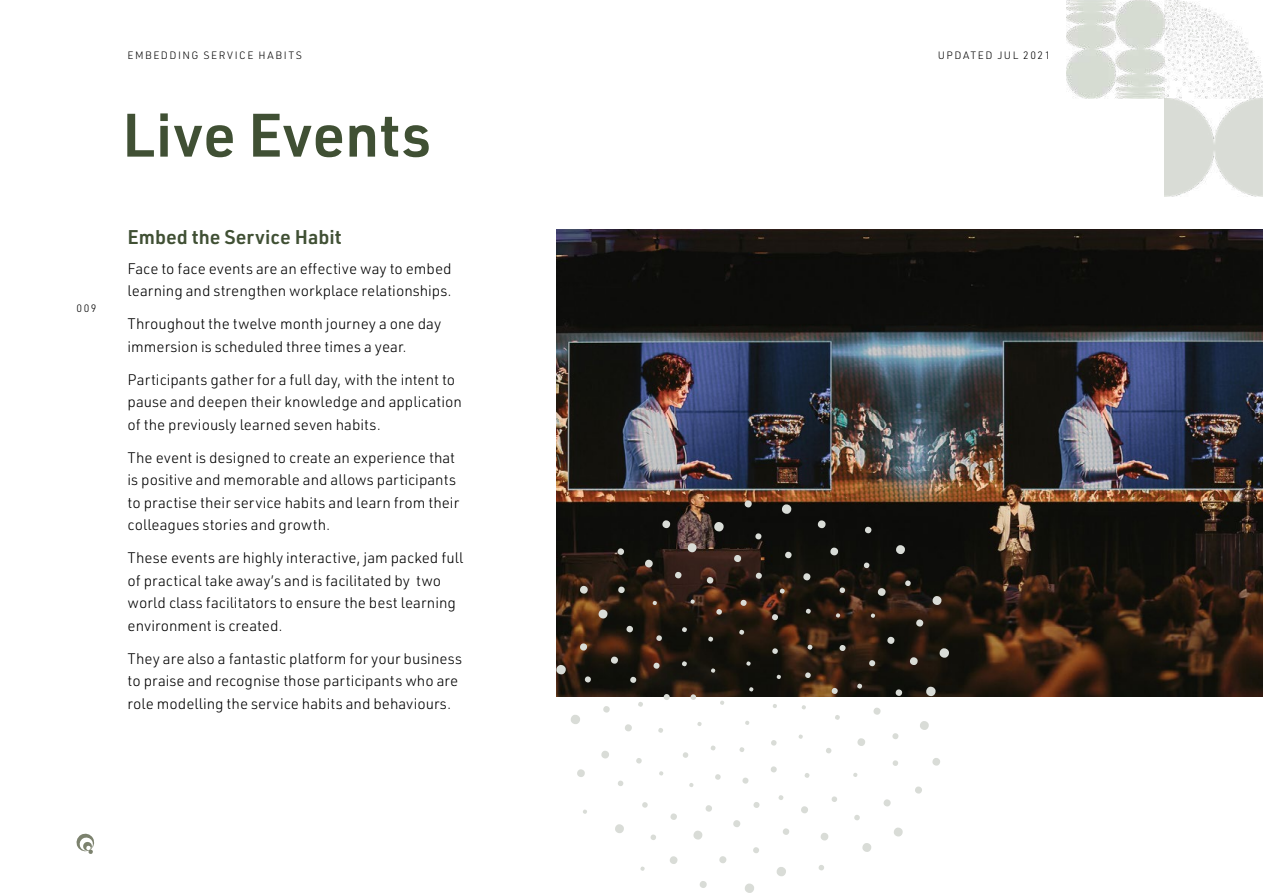
<style>
.page{position:relative;width:1263px;height:893px;background:#fff}
.page>*{position:absolute;margin:0;border:0;box-sizing:border-box;transform-origin:0 0}
.t1{font:600 60px "URWDIN";color:#405034}
.t2{font:600 19.5px "URWDIN";color:#405034}
.t3{font:300 15px/22.5px "URWDIN";color:#000}
.t4{font:300 10.5px "URWDIN";letter-spacing:.14em;color:#000}
</style>
<div class="page">
<img style="left:1165px;top:0;width:98px;height:196px">
<img style="left:1067px;top:0;width:97px;height:98px">
<img style="left:556px;top:230px;width:707px;height:466px">
<svg style="left:857px;top:738px;width:8px;height:8px"></svg>
<svg style="left:925px;top:686px;width:11px;height:11px"></svg>
<svg style="left:932px;top:595px;width:10px;height:11px"></svg>
<svg style="left:873px;top:707px;width:8px;height:8px"></svg>
<svg style="left:831px;top:687px;width:7px;height:7px"></svg>
<svg style="left:909px;top:657px;width:9px;height:9px"></svg>
<svg style="left:835px;top:715px;width:5px;height:5px"></svg>
<svg style="left:939px;top:648px;width:10px;height:10px"></svg>
<svg style="left:920px;top:721px;width:9px;height:9px"></svg>
<svg style="left:916px;top:619px;width:8px;height:8px"></svg>
<svg style="left:895px;top:689px;width:7px;height:7px"></svg>
<svg style="left:839px;top:645px;width:7px;height:6px"></svg>
<svg style="left:932px;top:758px;width:8px;height:8px"></svg>
<svg style="left:887px;top:636px;width:8px;height:8px"></svg>
<svg style="left:807px;top:644px;width:6px;height:6px"></svg>
<svg style="left:869px;top:660px;width:6px;height:7px"></svg>
<svg style="left:857px;top:683px;width:5px;height:6px"></svg>
<svg style="left:892px;top:733px;width:7px;height:6px"></svg>
<svg style="left:801px;top:705px;width:5px;height:5px"></svg>
<svg style="left:805px;top:672px;width:6px;height:6px"></svg>
<svg style="left:773px;top:704px;width:4px;height:4px"></svg>
<svg style="left:601px;top:751px;width:8px;height:8px"></svg>
<svg style="left:682px;top:627px;width:5px;height:5px"></svg>
<svg style="left:571px;top:715px;width:9px;height:9px"></svg>
<svg style="left:598px;top:609px;width:10px;height:10px"></svg>
<svg style="left:625px;top:724px;width:7px;height:8px"></svg>
<svg style="left:626px;top:625px;width:7px;height:8px"></svg>
<svg style="left:663px;top:694px;width:7px;height:6px"></svg>
<svg style="left:683px;top:752px;width:5px;height:6px"></svg>
<svg style="left:711px;top:668px;width:4px;height:5px"></svg>
<svg style="left:579px;top:585px;width:9px;height:9px"></svg>
<svg style="left:658px;top:728px;width:5px;height:5px"></svg>
<svg style="left:556px;top:664px;width:10px;height:11px"></svg>
<svg style="left:862px;top:843px;width:10px;height:9px"></svg>
<svg style="left:580px;top:643px;width:7px;height:8px"></svg>
<svg style="left:603px;top:706px;width:7px;height:7px"></svg>
<svg style="left:653px;top:662px;width:7px;height:7px"></svg>
<svg style="left:656px;top:635px;width:6px;height:6px"></svg>
<svg style="left:659px;top:771px;width:5px;height:5px"></svg>
<svg style="left:583px;top:809px;width:4px;height:5px"></svg>
<svg style="left:577px;top:769px;width:8px;height:8px"></svg>
<svg style="left:610px;top:656px;width:8px;height:8px"></svg>
<svg style="left:682px;top:661px;width:5px;height:5px"></svg>
<svg style="left:630px;top:676px;width:7px;height:7px"></svg>
<svg style="left:638px;top:702px;width:5px;height:5px"></svg>
<svg style="left:584px;top:676px;width:7px;height:7px"></svg>
<svg style="left:636px;top:758px;width:6px;height:6px"></svg>
<svg style="left:697px;top:722px;width:5px;height:4px"></svg>
<svg style="left:690px;top:694px;width:6px;height:6px"></svg>
<svg style="left:720px;top:700px;width:4px;height:5px"></svg>
<svg style="left:652px;top:601px;width:5px;height:4px"></svg>
<svg style="left:618px;top:780px;width:6px;height:6px"></svg>
<svg style="left:618px;top:586px;width:7px;height:7px"></svg>
<svg style="left:830px;top:547px;width:9px;height:9px"></svg>
<svg style="left:708px;top:636px;width:5px;height:6px"></svg>
<svg style="left:781px;top:504px;width:11px;height:10px"></svg>
<svg style="left:687px;top:543px;width:10px;height:10px"></svg>
<svg style="left:803px;top:573px;width:8px;height:8px"></svg>
<svg style="left:706px;top:577px;width:8px;height:7px"></svg>
<svg style="left:772px;top:614px;width:6px;height:7px"></svg>
<svg style="left:746px;top:661px;width:5px;height:5px"></svg>
<svg style="left:662px;top:520px;width:9px;height:9px"></svg>
<svg style="left:805px;top:608px;width:6px;height:6px"></svg>
<svg style="left:714px;top:521px;width:10px;height:11px"></svg>
<svg style="left:895px;top:545px;width:10px;height:10px"></svg>
<svg style="left:744px;top:500px;width:8px;height:8px"></svg>
<svg style="left:785px;top:551px;width:7px;height:8px"></svg>
<svg style="left:740px;top:599px;width:7px;height:7px"></svg>
<svg style="left:716px;top:609px;width:6px;height:6px"></svg>
<svg style="left:836px;top:613px;width:4px;height:5px"></svg>
<svg style="left:817px;top:520px;width:9px;height:9px"></svg>
<svg style="left:734px;top:554px;width:8px;height:8px"></svg>
<svg style="left:739px;top:629px;width:5px;height:6px"></svg>
<svg style="left:755px;top:572px;width:7px;height:7px"></svg>
<svg style="left:779px;top:588px;width:6px;height:6px"></svg>
<svg style="left:755px;top:533px;width:7px;height:7px"></svg>
<svg style="left:839px;top:587px;width:6px;height:6px"></svg>
<svg style="left:776px;top:674px;width:5px;height:5px"></svg>
<svg style="left:772px;top:648px;width:6px;height:6px"></svg>
<svg style="left:749px;top:687px;width:5px;height:5px"></svg>
<svg style="left:690px;top:599px;width:5px;height:5px"></svg>
<svg style="left:863px;top:562px;width:7px;height:6px"></svg>
<svg style="left:675px;top:571px;width:7px;height:8px"></svg>
<svg style="left:820px;top:833px;width:9px;height:8px"></svg>
<svg style="left:710px;top:745px;width:6px;height:6px"></svg>
<svg style="left:776px;top:867px;width:10px;height:10px"></svg>
<svg style="left:693px;top:830px;width:10px;height:10px"></svg>
<svg style="left:801px;top:806px;width:7px;height:8px"></svg>
<svg style="left:705px;top:805px;width:7px;height:7px"></svg>
<svg style="left:771px;top:766px;width:6px;height:7px"></svg>
<svg style="left:826px;top:748px;width:6px;height:6px"></svg>
<svg style="left:745px;top:721px;width:5px;height:4px"></svg>
<svg style="left:640px;top:866px;width:5px;height:5px"></svg>
<svg style="left:670px;top:856px;width:8px;height:8px"></svg>
<svg style="left:804px;top:773px;width:6px;height:5px"></svg>
<svg style="left:745px;top:883px;width:9px;height:10px"></svg>
<svg style="left:719px;top:856px;width:8px;height:7px"></svg>
<svg style="left:783px;top:828px;width:6px;height:7px"></svg>
<svg style="left:742px;top:777px;width:7px;height:7px"></svg>
<svg style="left:715px;top:774px;width:6px;height:6px"></svg>
<svg style="left:853px;top:773px;width:5px;height:4px"></svg>
<svg style="left:733px;top:820px;width:8px;height:7px"></svg>
<svg style="left:739px;top:747px;width:6px;height:5px"></svg>
<svg style="left:753px;top:802px;width:7px;height:6px"></svg>
<svg style="left:778px;top:795px;width:6px;height:5px"></svg>
<svg style="left:753px;top:847px;width:6px;height:6px"></svg>
<svg style="left:831px;top:796px;width:6px;height:6px"></svg>
<svg style="left:798px;top:734px;width:5px;height:5px"></svg>
<svg style="left:771px;top:740px;width:6px;height:6px"></svg>
<svg style="left:689px;top:783px;width:5px;height:4px"></svg>
<svg style="left:854px;top:815px;width:6px;height:6px"></svg>
<svg style="left:670px;top:813px;width:7px;height:7px"></svg>
<svg style="left:870px;top:613px;width:5px;height:5px"></svg>
<svg style="left:892px;top:760px;width:6px;height:6px"></svg>
<svg style="left:905px;top:580px;width:6px;height:6px"></svg>
<svg style="left:644px;top:559px;width:9px;height:9px"></svg>
<svg style="left:642px;top:802px;width:6px;height:6px"></svg>
<svg style="left:650px;top:834px;width:6px;height:6px"></svg>
<svg style="left:615px;top:824px;width:9px;height:9px"></svg>
<svg style="left:864px;top:526px;width:8px;height:8px"></svg>
<svg style="left:877px;top:588px;width:9px;height:8px"></svg>
<svg style="left:883px;top:799px;width:8px;height:8px"></svg>
<svg style="left:818px;top:865px;width:6px;height:6px"></svg>
<svg style="left:617px;top:548px;width:7px;height:7px"></svg>
<svg style="left:894px;top:827px;width:9px;height:10px"></svg>
<svg style="left:915px;top:786px;width:7px;height:8px"></svg>
<svg style="left:699px;top:881px;width:8px;height:7px"></svg>
<svg style="left:76px;top:833px;width:19px;height:21px"></svg>
<p class="t4" style="left:77px;top:304px;width:21px">009</p>
<p class="t4" style="left:128px;top:49px;width:176px">EMBEDDING SERVICE HABITS</p>
<h1 class="t1" style="left:122px;top:113px;width:311px">Live Events</h1>
<h2 class="t2" style="left:128px;top:230px;width:215px">Embed the Service Habit</h2>
<p class="t3" style="left:128px;top:258px;width:326px">Face to face events are an effective way to embed learning and strengthen workplace relationships.</p>
<p class="t3" style="left:128px;top:314px;width:315px">Throughout the twelve month journey a one day immersion is scheduled three times a year.</p>
<p class="t3" style="left:128px;top:369px;width:336px">Participants gather for a full day, with the intent to pause and deepen their knowledge and application of the previously learned seven habits.</p>
<p class="t3" style="left:128px;top:447px;width:333px">The event is designed to create an experience that is positive and memorable and allows participants to practise their service habits and learn from their colleagues stories and growth.</p>
<p class="t3" style="left:128px;top:548px;width:337px">These events are highly interactive, jam packed full of practical take away’s and is facilitated by two world class facilitators to ensure the best learning environment is created.</p>
<p class="t3" style="left:128px;top:648px;width:336px">They are also a fantastic platform for your business to praise and recognise those participants who are role modelling the service habits and behaviours.</p>
<p class="t4" style="left:938px;top:49px;width:114px">UPDATED JUL 2021</p>
</div>
